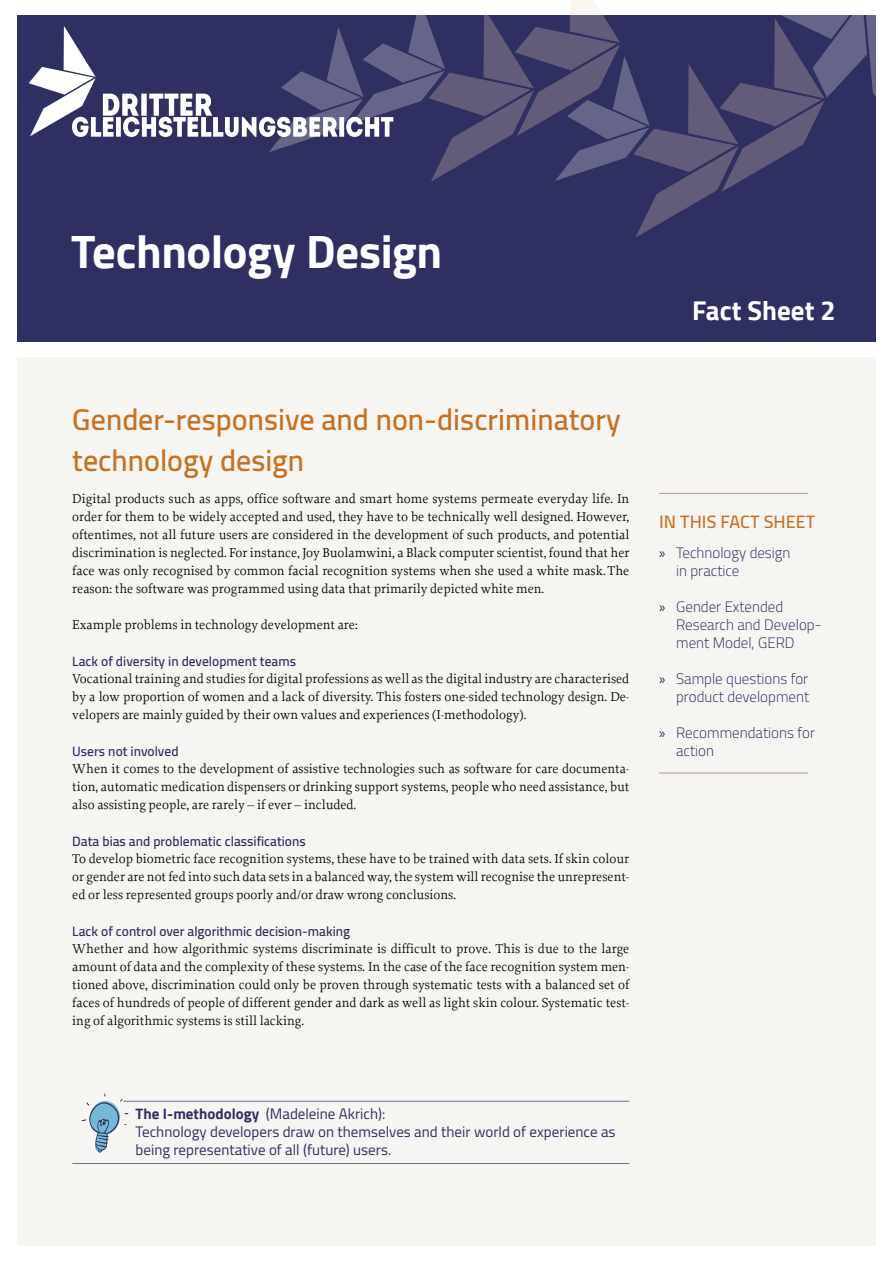
<style>
.page{position:relative;width:893px;height:1263px;background:#fff}
.page>*{position:absolute;margin:0;border:0;box-sizing:border-box;transform-origin:0 0}
.Copy{font:700 46.5px "Cairo";letter-spacing:-.01em;color:#fff}
.Normal__Web{font:600 30px/40.5px "Cairo";color:#c57224}
.t1{font:700 27px "Cairo";color:#fff}
.Normal__Web-2{font:600 18px "Cairo";letter-spacing:.005em;color:#c57224}
.t2{font:300 15px/18px "Cairo";color:#302f61}
.Info-Rahmen{font:15px/18px "Cairo";color:#302f61}
.fliesstext{font:13.5px/18px "Proforma";color:#000;text-align:justify}
.U2{font:600 13.5px "Cairo";color:#302f61}
.s1{font-family:"Myriad Pro";font-weight:400}
.s2{font-weight:700}
</style>
<div class="page">
<div style="left:17px;top:16px;width:859px;height:326px;background:#302f61"></div>
<div style="left:17px;top:357px;width:859px;height:889px;background:#f7f5f2"></div>
<hr style="left:659px;top:493px;width:149px;height:1px;background:#ada88f">
<svg style="left:29px;top:0;width:847px;height:238px"></svg>
<hr style="left:659px;top:772px;width:149px;height:2px;background:#ada88f">
<hr style="left:123px;top:1101px;width:506px;height:1px;background:#716d91">
<hr style="left:72px;top:1163px;width:557px;height:1px;background:#716d91">
<svg style="left:81px;top:1093px;width:48px;height:60px"></svg>
<p class="Copy" style="left:71px;top:224px;width:373px">Technology Design</p>
<p class="t1" style="left:692px;top:295px;width:145px">Fact Sheet 2</p>
<p class="Normal__Web" style="left:72px;top:399px;width:550px">Gender-responsive and non-discriminatory technology design</p>
<p class="fliesstext" style="left:72px;top:489px;width:559px">Digital products such as apps, office software and smart home systems permeate everyday life. In order for them to be widely accepted and used, they have to be technically well designed. However, oftentimes, not all future users are considered in the development of such products, and potential discrimination is neglected. For instance, Joy Buolamwini, a Black computer scientist, found that her face was only recognised by common facial recognition systems when she used a white mask.The reason: the software was programmed using data that primarily depicted white men.</p>
<p class="fliesstext" style="left:72px;top:615px;width:287px">Example problems in technology development are:</p>
<p class="U2" style="left:72px;top:650px;width:225px">Lack of diversity in development teams</p>
<p class="fliesstext" style="left:72px;top:669px;width:559px">Vocational training and studies for digital professions as well as the digital industry are characterised by a low proportion of women and a lack of diversity. This fosters one-sided technology design. De&shy;velopers are mainly guided by their own values and experiences (I-methodology).</p>
<p class="U2" style="left:72px;top:740px;width:108px">Users not involved</p>
<p class="fliesstext" style="left:72px;top:759px;width:559px">When it comes to the development of assistive technologies such as software for care documenta&shy;tion, automatic medication dispensers or drinking support systems, people who need assistance, but also assisting people, are rarely – if ever – included.</p>
<p class="U2" style="left:72px;top:830px;width:235px">Data bias and problematic classifications</p>
<p class="fliesstext" style="left:72px;top:849px;width:559px">To develop biometric face recognition systems, these have to be trained with data sets. If skin colour or gender are not fed into such data sets in a balanced way, the system will recognise the unrepresent&shy;ed or less represented groups poorly and/or draw wrong conclusions.</p>
<p class="U2" style="left:72px;top:920px;width:279px">Lack of control over algorithmic decision-making</p>
<p class="fliesstext" style="left:72px;top:939px;width:559px">Whether and how algorithmic systems discriminate is difficult to prove. This is due to the large amount of data and the complexity of these systems. In the case of the face recognition system men&shy;tioned above, discrimination could only be proven through systematic tests with a balanced set of faces of hundreds of people of different gender and dark as well as light skin colour. Systematic test&shy;ing of algorithmic systems is still lacking.</p>
<p class="Normal__Web-2" style="left:659px;top:506px;width:158px">IN THIS FACT SHEET</p>
<p class="t2" style="left:676px;top:544px;width:116px;text-indent:-17px"><span class="s1">»</span> Technology design in practice</p>
<p class="t2" style="left:676px;top:598px;width:147px;text-indent:-17px"><span class="s1">»</span> Gender Extended<br>Research and Develop&shy;ment Model, GERD</p>
<p class="t2" style="left:659px;top:670px;width:152px;text-align:right"><span class="s1">»</span> Sample questions for product development</p>
<p class="t2" style="left:676px;top:724px;width:140px;text-indent:-17px"><span class="s1">»</span> Recommendations for action</p>
<p class="Info-Rahmen" style="left:136px;top:1104px;width:481px"><span class="s2">The I-methodology</span> (Madeleine Akrich):<br>Technology developers draw on themselves and their world of experience as being representative of all (future) users.</p>
</div>
